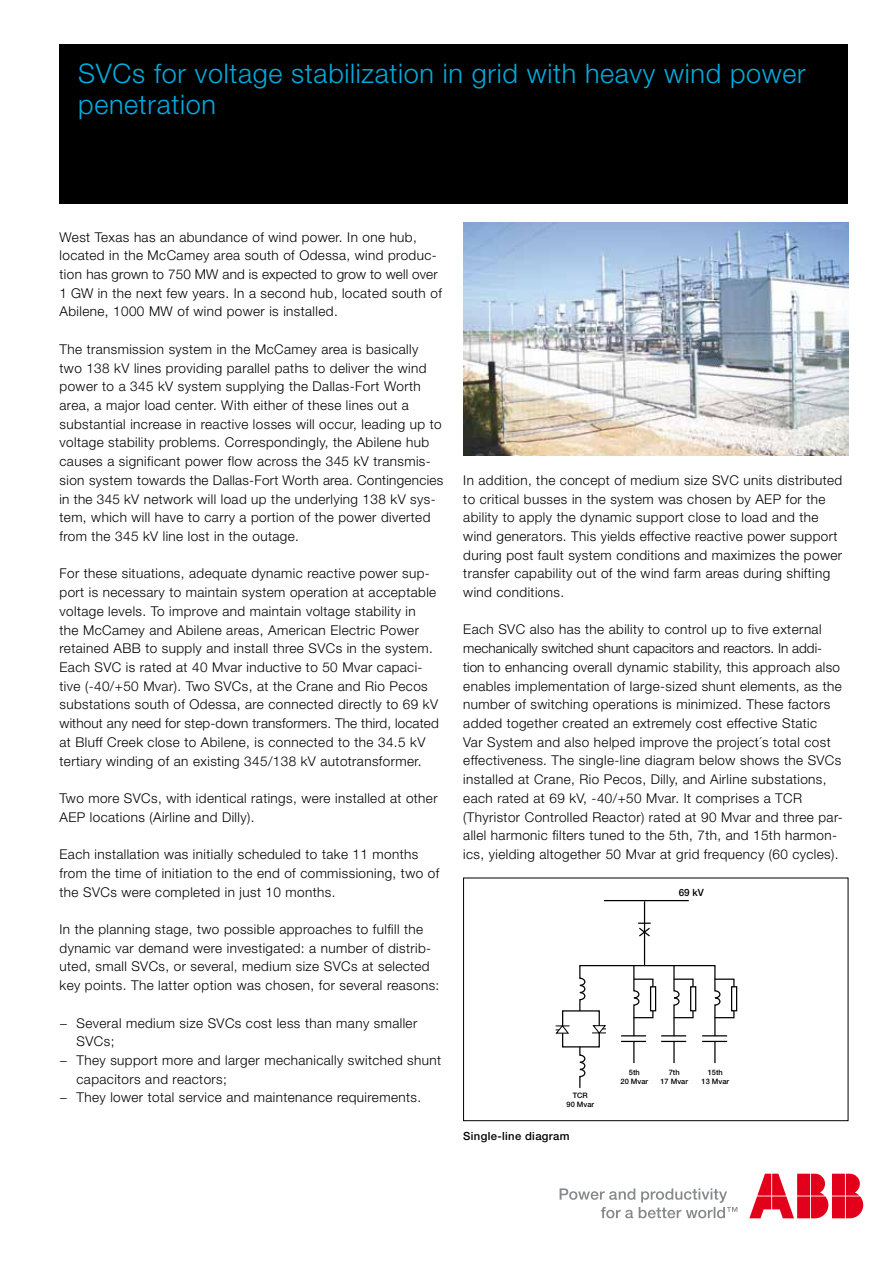
<style>
.page{position:relative;width:893px;height:1263px;background:#fff}
.page>*{position:absolute;margin:0;border:0;box-sizing:border-box;transform-origin:0 0}
.t1{font:300 27px/31.5px "Helvetica Neue";letter-spacing:.025em;color:#00abdf}
.t2{font:300 13.5px/18.8px "Helvetica Neue";letter-spacing:.03em;color:#000}
.t3{font:500 11.25px "Helvetica Neue";letter-spacing:.03em;color:#000}
.t4{font:500 10.05px "Helvetica Neue";color:#000}
.t5{font:500 7.5px/9px "Helvetica Neue";color:#000;text-align:center}
</style>
<div class="page">
<svg style="left:560px;top:1188px;width:177px;height:30px"></svg>
<svg style="left:749px;top:1174px;width:114px;height:44px"></svg>
<div style="left:60px;top:45px;width:788px;height:159px;background:#000"></div>
<img style="left:463px;top:223px;width:385px;height:232px">
<hr style="left:644px;top:901px;width:1px;height:64px;background:#000">
<svg style="left:638px;top:922px;width:13px;height:16px"></svg>
<svg style="left:579px;top:1047px;width:7px;height:41px"></svg>
<svg style="left:579px;top:966px;width:7px;height:44px"></svg>
<div style="left:562px;top:1010px;width:38px;height:37px;border:1px solid #000"></div>
<hr style="left:579px;top:965px;width:136px;height:1px;background:#000">
<hr style="left:604px;top:900px;width:85px;height:1px;background:#000">
<svg style="left:621px;top:966px;width:25px;height:97px"></svg>
<svg style="left:555px;top:1024px;width:15px;height:10px"></svg>
<svg style="left:592px;top:1025px;width:14px;height:9px"></svg>
<div style="left:633px;top:978px;width:20px;height:40px;border:1px solid #000"></div>
<div style="left:651px;top:987px;width:5px;height:24px;background:#fff"></div>
<div style="left:650px;top:986px;width:6px;height:25px;border:1px solid #000"></div>
<hr style="left:673px;top:1041px;width:2px;height:22px;background:#000">
<svg style="left:661px;top:966px;width:25px;height:76px"></svg>
<div style="left:673px;top:978px;width:21px;height:40px;border:1px solid #000"></div>
<div style="left:691px;top:987px;width:5px;height:24px;background:#fff"></div>
<div style="left:690px;top:986px;width:6px;height:25px;border:1px solid #000"></div>
<svg style="left:702px;top:965px;width:25px;height:98px"></svg>
<div style="left:714px;top:978px;width:20px;height:40px;border:1px solid #000"></div>
<div style="left:732px;top:987px;width:5px;height:24px;background:#fff"></div>
<div style="left:731px;top:986px;width:6px;height:25px;border:1px solid #000"></div>
<div style="left:463px;top:878px;width:385px;height:243px;border:1px solid #000"></div>
<h1 class="t1" style="left:78px;top:57px;width:729px">SVCs for voltage stabilization in grid with heavy wind power penetration</h1>
<p class="t2" style="left:60px;top:227px;width:384px">West Texas has an abundance of wind power. In one hub, located in the McCamey area south of Odessa, wind produc&shy;tion has grown to 750 MW and is expected to grow to well over 1 GW in the next few years. In a second hub, located south of Abilene, 1000 MW of wind power is installed.</p>
<p class="t2" style="left:60px;top:339px;width:385px">The transmission system in the McCamey area is basically two 138 kV lines providing parallel paths to deliver the wind power to a 345 kV system supplying the Dallas-Fort Worth area, a major load center. With either of these lines out a substantial increase in reactive losses will occur, leading up to voltage stability problems. Correspondingly, the Abilene hub causes a significant power flow across the 345 kV transmis&shy;sion system towards the Dallas-Fort Worth area. Contingencies in the 345 kV network will load up the underlying 138 kV sys&shy;tem, which will have to carry a portion of the power diverted from the 345 kV line lost in the outage.</p>
<p class="t2" style="left:60px;top:564px;width:381px">For these situations, adequate dynamic reactive power sup&shy;port is necessary to maintain system operation at acceptable voltage levels. To improve and maintain voltage stability in<br>the McCamey and Abilene areas, American Electric Power retained ABB to supply and install three SVCs in the system.<br>Each SVC is rated at 40 Mvar inductive to 50 Mvar capaci&shy;tive (-40/+50 Mvar). Two SVCs, at the Crane and Rio Pecos substations south of Odessa, are connected directly to 69 kV without any need for step-down transformers. The third, located at Bluff Creek close to Abilene, is connected to the 34.5 kV tertiary winding of an existing 345/138 kV autotransformer.</p>
<p class="t2" style="left:60px;top:788px;width:380px">Two more SVCs, with identical ratings, were installed at other<br>AEP locations (Airline and Dilly).</p>
<p class="t2" style="left:60px;top:845px;width:381px">Each installation was initially scheduled to take 11 months from the time of initiation to the end of commissioning, two of the SVCs were completed in just 10 months.</p>
<p class="t2" style="left:60px;top:919px;width:381px">In the planning stage, two possible approaches to fulfill the dynamic var demand were investigated: a number of distrib&shy;uted, small SVCs, or several, medium size SVCs at selected key points. The latter option was chosen, for several reasons:</p>
<p class="t2" style="left:60px;top:1013px;width:359px">− Several medium size SVCs cost less than many smaller</p>
<p class="t2" style="left:77px;top:1032px;width:39px">SVCs;</p>
<p class="t2" style="left:60px;top:1050px;width:383px">− They support more and larger mechanically switched shunt</p>
<p class="t2" style="left:77px;top:1069px;width:152px">capacitors and reactors;</p>
<p class="t2" style="left:60px;top:1088px;width:363px">− They lower total service and maintenance requirements.</p>
<p class="t2" style="left:463px;top:470px;width:381px">In addition, the concept of medium size SVC units distributed to critical busses in the system was chosen by AEP for the ability to apply the dynamic support close to load and the wind generators. This yields effective reactive power support during post fault system conditions and maximizes the power transfer capability out of the wind farm areas during shifting wind conditions.</p>
<p class="t2" style="left:463px;top:620px;width:381px">Each SVC also has the ability to control up to five external mechanically switched shunt capacitors and reactors. In addi&shy;tion to enhancing overall dynamic stability, this approach also enables implementation of large-sized shunt elements, as the number of switching operations is minimized. These factors added together created an extremely cost effective Static<br>Var System and also helped improve the project´s total cost effectiveness. The single-line diagram below shows the SVCs installed at Crane, Rio Pecos, Dilly, and Airline substations, each rated at 69 kV, -40/+50 Mvar. It comprises a TCR (Thyristor Controlled Reactor) rated at 90 Mvar and three par&shy;allel harmonic filters tuned to the 5th, 7th, and 15th harmon&shy;ics, yielding altogether 50 Mvar at grid frequency (60 cycles).</p>
<p class="t4" style="left:679px;top:886px;width:27px">69 kV</p>
<p class="t5" style="left:566px;top:1090px;width:29px">TCR<br>90 Mvar</p>
<p class="t3" style="left:463px;top:1129px;width:108px">Single-line diagram</p>
<p class="t5" style="left:621px;top:1067px;width:29px">5th<br>20 Mvar</p>
<p class="t5" style="left:660px;top:1067px;width:29px">7th<br>17 Mvar</p>
<p class="t5" style="left:701px;top:1067px;width:29px">15th<br>13 Mvar</p>
</div>
